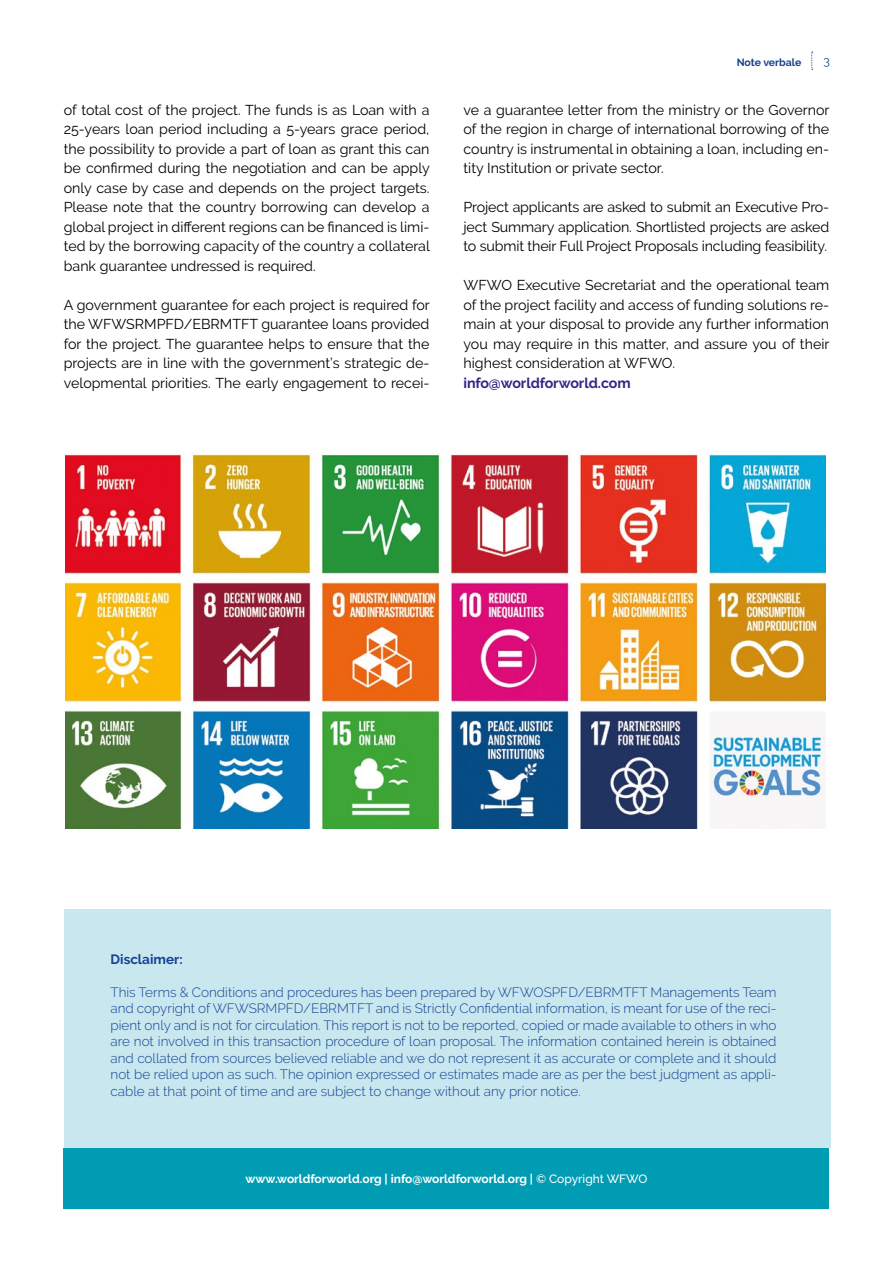
<style>
.page{position:relative;width:893px;height:1263px;background:#fff}
.page>*{position:absolute;margin:0;border:0;box-sizing:border-box;transform-origin:0 0}
.t1{font:14.25px/19.5px "Raleway";color:#000;text-align:justify}
.t2{font:700 14.25px "Raleway";letter-spacing:-.005em;color:#312783}
.t3{font:300 13.5px/16.5px "Raleway";color:#164194;text-align:justify}
.t4{font:700 13.5px "Raleway";color:#164194}
.t5{font:700 12px "Raleway";color:#fff}
.t6{font:12px "Raleway";color:#144391}
.t7{font:700 10.5px "Raleway";color:#144391}
.s1{font-weight:500}
</style>
<div class="page">
<svg style="left:811px;top:52px;width:2px;height:18px"></svg>
<img style="left:65px;top:453px;width:760px;height:376px">
<div style="left:64px;top:909px;width:766px;height:239px;background:#c8e7ee"></div>
<div style="left:64px;top:1148px;width:765px;height:61px;background:#009cb4"></div>
<p class="t1" style="left:64px;top:100px;width:368px">of total cost of the project. The funds is as Loan with a 25-years loan period including a 5-years grace period, the possibility to provide a part of loan as grant this can be confirmed during the negotiation and can be apply only case by case and depends on the project targets.<br>Please note that the country borrowing can develop a global project in different regions can be financed is limi&shy;ted by the borrowing capacity of the country a collateral bank guarantee undressed is required.</p>
<p class="t1" style="left:64px;top:295px;width:368px">A government guarantee for each project is required for the WFWSRMPFD/EBRMTFT guarantee loans provided for the project. The guarantee helps to ensure that the projects are in line with the government’s strategic de&shy;velopmental priorities. The early engagement to recei-</p>
<p class="t7" style="left:737px;top:56px;width:66px">Note verbale</p>
<p class="t6" style="left:823px;top:54px;width:8px">3</p>
<p class="t1" style="left:463px;top:100px;width:368px">ve a guarantee letter from the ministry or the Governor of the region in charge of international borrowing of the country is instrumental in obtaining a loan, including en&shy;tity Institution or private sector.</p>
<p class="t1" style="left:463px;top:197px;width:367px">Project applicants are asked to submit an Executive Pro&shy;ject Summary application. Shortlisted projects are asked to submit their Full Project Proposals including feasibility.</p>
<p class="t1" style="left:463px;top:275px;width:368px">WFWO Executive Secretariat and the operational team of the project facility and access of funding solutions re&shy;main at your disposal to provide any further information you may require in this matter, and assure you of their highest consideration at WFWO.</p>
<p class="t2" style="left:463px;top:374px;width:169px">info@worldforworld.com</p>
<p class="t4" style="left:111px;top:951px;width:74px">Disclaimer:</p>
<p class="t3" style="left:111px;top:983px;width:667px">This Terms &amp; Conditions and procedures has been prepared by WFWOSPFD/EBRMTFT Managements Team and copyright of WFWSRMPFD/EBRMTFT and is Strictly Confidential information, is meant for use of the reci&shy;pient only and is not for circulation. This report is not to be reported, copied or made available to others in who are not involved in this transaction procedure of loan proposal. The information contained herein is obtained and collated from sources believed reliable and we do not represent it as accurate or complete and it should not be relied upon as such. The opinion expressed or estimates made are as per the best judgment as appli&shy;cable at that point of time and are subject to change without any prior notice.</p>
<p class="t5" style="left:245px;top:1172px;width:404px">www.worldforworld.org | info@worldforworld.org | <span class="s1">© Copyright WFWO</span></p>
</div>
